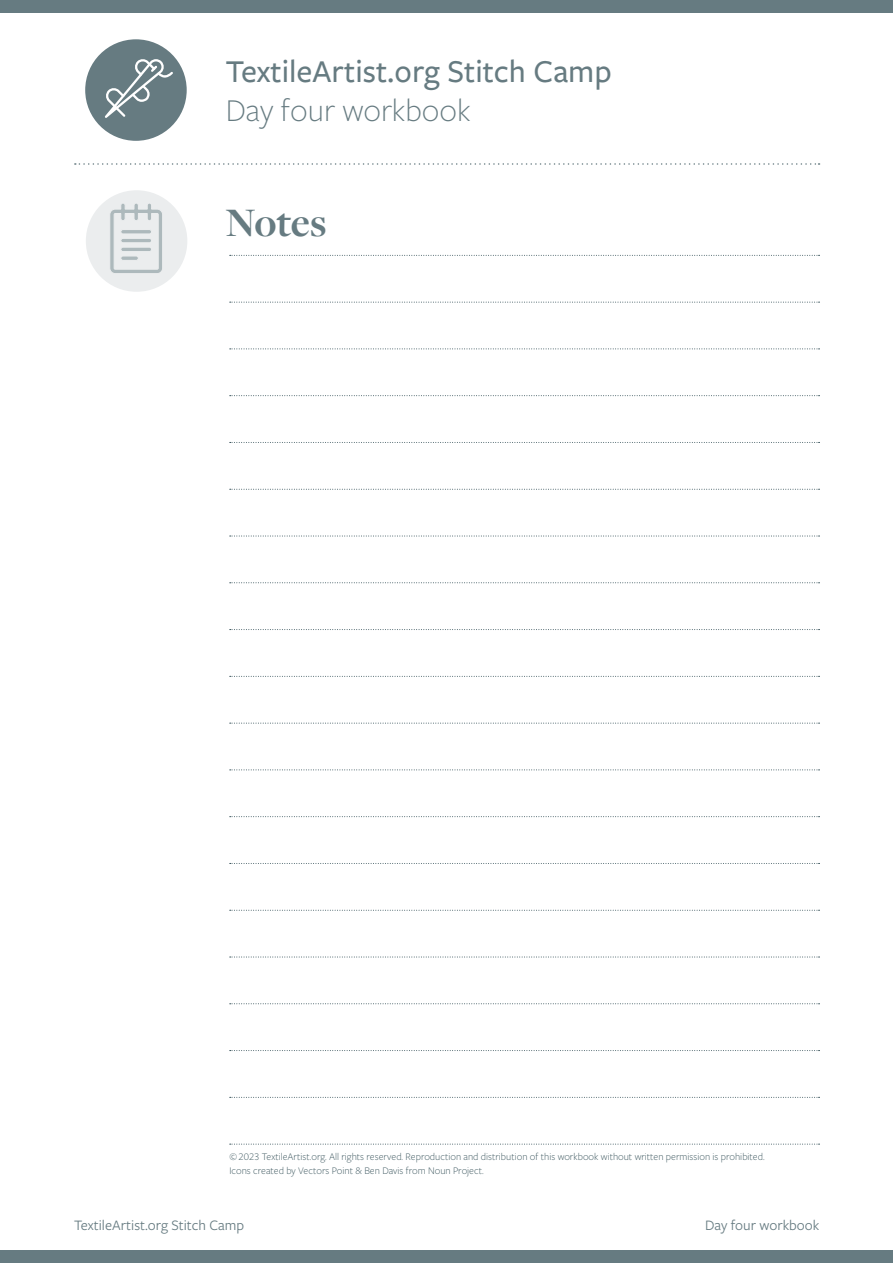
<style>
.page{position:relative;width:893px;height:1263px;background:#fff}
.page>*{position:absolute;margin:0;border:0;box-sizing:border-box;transform-origin:0 0}
.t1{font:700 42px "Freight Disp Pro";letter-spacing:-.005em;color:#667b81}
.t2{font:500 33px "Freight Sans Pro";color:#667b81}
.t3{font:300 33px "Freight Sans Pro";color:#667b81}
.t4{font:15px "Freight Sans Pro";color:#667b81}
.t5{font:300 10.5px/13.5px "Freight Sans Pro";color:#334f57}
</style>
<div class="page">
<div style="left:0;top:0;width:893px;height:13px;background:#667b81"></div>
<svg style="left:75px;top:163px;width:745px;height:2px"></svg>
<div style="left:85px;top:39px;width:102px;height:102px;background:#667b81;border-radius:50%"></div>
<svg style="left:105px;top:59px;width:68px;height:59px"></svg>
<div style="left:0;top:1250px;width:893px;height:13px;background:#667b81"></div>
<div style="left:86px;top:190px;width:101px;height:102px;background:#ebedee;border-radius:50%"></div>
<svg style="left:110px;top:203px;width:52px;height:70px"></svg>
<hr style="left:121px;top:230px;width:31px;height:4px;background:#adb9bc;border-radius:2px">
<div style="left:120px;top:229px;width:32px;height:5px;border:1px solid #ebedee;border-radius:2px"></div>
<div style="left:121px;top:238px;width:31px;height:5px;background:#adb9bc;border-radius:2px"></div>
<div style="left:120px;top:238px;width:32px;height:5px;border:1px solid #ebedee;border-radius:2px"></div>
<div style="left:121px;top:247px;width:31px;height:5px;background:#adb9bc;border-radius:2px"></div>
<div style="left:120px;top:247px;width:32px;height:5px;border:1px solid #ebedee;border-radius:2px"></div>
<hr style="left:121px;top:256px;width:17px;height:4px;background:#adb9bc;border-radius:2px">
<div style="left:120px;top:255px;width:19px;height:6px;border:1px solid #ebedee;border-radius:2px"></div>
<svg style="left:230px;top:676px;width:590px;height:1px"></svg>
<svg style="left:230px;top:629px;width:590px;height:1px"></svg>
<svg style="left:230px;top:582px;width:590px;height:1px"></svg>
<svg style="left:230px;top:536px;width:590px;height:1px"></svg>
<svg style="left:230px;top:489px;width:590px;height:1px"></svg>
<svg style="left:230px;top:442px;width:590px;height:1px"></svg>
<svg style="left:230px;top:395px;width:590px;height:1px"></svg>
<svg style="left:230px;top:348px;width:590px;height:1px"></svg>
<svg style="left:230px;top:302px;width:590px;height:1px"></svg>
<svg style="left:230px;top:255px;width:590px;height:1px"></svg>
<svg style="left:230px;top:723px;width:590px;height:1px"></svg>
<svg style="left:230px;top:769px;width:590px;height:1px"></svg>
<svg style="left:230px;top:816px;width:590px;height:1px"></svg>
<svg style="left:230px;top:863px;width:590px;height:1px"></svg>
<svg style="left:230px;top:1003px;width:590px;height:1px"></svg>
<svg style="left:230px;top:910px;width:590px;height:1px"></svg>
<svg style="left:230px;top:1050px;width:590px;height:1px"></svg>
<svg style="left:230px;top:957px;width:590px;height:1px"></svg>
<svg style="left:230px;top:1097px;width:590px;height:1px"></svg>
<svg style="left:230px;top:1144px;width:590px;height:1px"></svg>
<h2 class="t2" style="left:226px;top:49px;width:387px">TextileArtist.org Stitch Camp</h2>
<h2 class="t3" style="left:226px;top:88px;width:246px">Day four workbook</h2>
<h1 class="t1" style="left:226px;top:194px;width:102px">Notes</h1>
<p class="t5" style="left:229px;top:1149px;width:537px">© 2023 TextileArtist.org. All rights reserved. Reproduction and distribution of this workbook without written permission is prohibited.<br>Icons created by Vectors Point &amp; Ben Davis from Noun Project.</p>
<h3 class="t4" style="left:74px;top:1215px;width:172px">TextileArtist.org Stitch Camp</h3>
<h3 class="t4" style="left:705px;top:1215px;width:116px">Day four workbook</h3>
</div>
